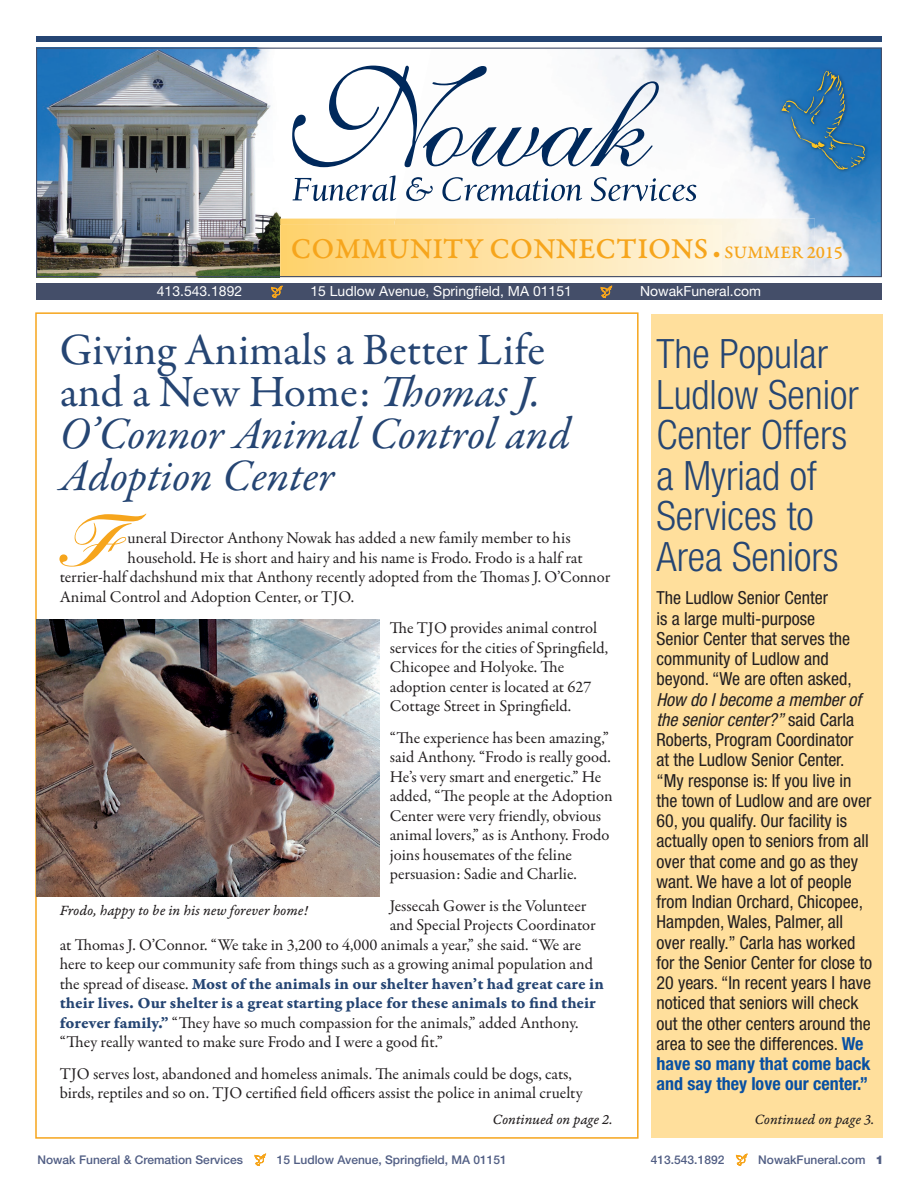
<style>
.page{position:relative;width:918px;height:1188px;background:#fff}
.page>*{position:absolute;margin:0;border:0;box-sizing:border-box;transform-origin:0 0}
.t1{font:900 70.8px "Kuenstler Script";color:#f6a51c}
.t2{font:italic 45px/42px "Garamond Premr Pro";letter-spacing:-.005em;color:#254573}
.t3{font:300 condensed 40.5px/40.5px "Helvetica Neue";color:#254573}
.t4{font:30.6px "Garamond Premr Pro Med Capt";letter-spacing:.005em;color:#f6a51c}
.t5{font:condensed 18px/20.2px "Helvetica Neue";color:#231f20}
.t6{font:16.5px/19.5px "Garamond Premr Pro";color:#231f20}
.t7{font:16.5px/19.5px "Garamond Premr Pro Bd Capt";color:#254573}
.t8{font:15px "Garamond Premr Pro It Capt";letter-spacing:-.005em;color:#231f20}
.t9{font:13.95px "Helvetica Neue";color:#fff}
.t10{font:500 12px "Helvetica Neue";color:#515e84}
.s1{font-size:18.6px}
.s2{font-style:normal}
.s3{font-style:italic}
.s4{font-weight:700;color:#0850a3}
.s5{font-family:"Garamond Premr Pro";color:#231f20}
.s6{font-family:"Garamond Premr Pro Bd Capt";color:#254573}
.s7{font-weight:900}
</style>
<div class="page">
<div style="left:36px;top:36px;width:846px;height:5px;background:#254573"></div>
<div style="left:36px;top:283px;width:846px;height:17px;background:#444e69"></div>
<img style="left:395px;top:50px;width:485px;height:225px">
<img style="left:38px;top:50px;width:242px;height:225px">
<svg style="left:280px;top:219px;width:535px;height:56px;background:#fce5b1"></svg>
<div style="left:36px;top:48px;width:846px;height:229px;border:1px solid #444e69"></div>
<svg style="left:292px;top:66px;width:367px;height:101px"></svg>
<svg style="left:293px;top:175px;width:103px;height:26px"></svg>
<svg style="left:406px;top:177px;width:27px;height:24px"></svg>
<svg style="left:442px;top:177px;width:140px;height:24px"></svg>
<svg style="left:591px;top:177px;width:105px;height:24px"></svg>
<img style="left:779px;top:69px;width:90px;height:105px">
<svg style="left:782px;top:71px;width:83px;height:99px;background:#2f76ac"></svg>
<div style="left:651px;top:314px;width:232px;height:823px;background:#ffdf9c"></div>
<img style="left:37px;top:619px;width:342px;height:277px">
<svg style="left:255px;top:1153px;width:11px;height:13px"></svg>
<svg style="left:736px;top:1153px;width:11px;height:13px"></svg>
<svg style="left:271px;top:285px;width:11px;height:14px"></svg>
<svg style="left:601px;top:285px;width:11px;height:14px"></svg>
<h3 class="t4" style="left:291px;top:230px;width:554px">COMMUNITY CONNECTIONS <span class="s1">• SUMMER 2015</span></h3>
<p class="t9" style="left:157px;top:283px;width:87px">413.543.1892</p>
<p class="t9" style="left:311px;top:283px;width:263px">15 Ludlow Avenue, Springfield, MA 01151</p>
<p class="t9" style="left:640px;top:283px;width:122px">NowakFuneral.com</p>
<h2 class="t2" style="left:60px;top:332px;width:512px"><span class="s2">Giving Animals a Better Life and a New Home:</span> omas J.<br>O’Connor Animal Control and<br>Adoption Center</h2>
<h3 class="t3" style="left:656px;top:333px;width:204px">The Popular<br>Ludlow Senior<br>Center Offers a Myriad of<br>Services to<br>Area Seniors</h3>
<p class="t5" style="left:656px;top:588px;width:197px">The Ludlow Senior Center<br>is a large multi-purpose<br>Senior Center that serves the community of Ludlow and beyond. “We are often asked,</p>
<p class="t5" style="left:656px;top:689px;width:217px"><span class="s3">How do I become a member of the senior center?”</span> said Carla<br>Roberts, Program Coordinator<br>at the Ludlow Senior Center. “My response is: If you live in the town of Ludlow and are over<br>60, you qualify. Our facility is actually open to seniors from all over that come and go as they want. We have a lot of people from Indian Orchard, Chicopee,<br>Hampden, Wales, Palmer, all over really.” Carla has worked for the Senior Center for close to<br>20 years. “In recent years I have noticed that seniors will check out the other centers around the area to see the differences. <span class="s4">We have so many that come back and say they love our center.”</span></p>
<h1 class="t1" style="left:60px;top:496px;width:57px">F</h1>
<p class="t6" style="left:128px;top:529px;width:445px">uneral Director Anthony Nowak has added a new family member to his</p>
<p class="t6" style="left:128px;top:548px;width:457px">household. He is short and hairy and his name is Frodo. Frodo is a half rat</p>
<p class="t6" style="left:60px;top:568px;width:552px">terrier-half dachshund mix that Anthony recently adopted from the Thomas J. O’Connor</p>
<p class="t6" style="left:60px;top:587px;width:296px">Animal Control and Adoption Center, or TJO.</p>
<p class="t6" style="left:390px;top:619px;width:220px">The TJO provides animal control services for the cities of Springfield,<br>Chicopee and Holyoke. The adoption center is located at 627<br>Cottage Street in Springfield.</p>
<p class="t6" style="left:390px;top:728px;width:224px">“The experience has been amazing,” said Anthony. “Frodo is really good.<br>He’s very smart and energetic.” He added, “The people at the Adoption Center were very friendly, obvious animal lovers,” as is Anthony. Frodo joins housemates of the feline persuasion: Sadie and Charlie.</p>
<p class="t6" style="left:390px;top:896px;width:198px">Jessecah Gower is the Volunteer</p>
<p class="t6" style="left:390px;top:916px;width:207px">and Special Projects Coordinator</p>
<p class="t6" style="left:60px;top:935px;width:523px">at Thomas J. O’Connor. “We take in 3,200 to 4,000 animals a year,” she said. “We are</p>
<p class="t6" style="left:60px;top:955px;width:535px">here to keep our community safe from things such as a growing animal population and</p>
<p class="t7" style="left:60px;top:974px;width:546px"><span class="s5">the spread of disease.</span> Most of the animals in our shelter haven’t had great care in their lives. Our shelter is a great starting place for these animals to find their</p>
<p class="t6" style="left:60px;top:1013px;width:520px"><span class="s6">forever family.”</span> “They have so much compassion for the animals,” added Anthony. “They really wanted to make sure Frodo and I were a good fit.”</p>
<p class="t6" style="left:60px;top:1064px;width:525px">TJO serves lost, abandoned and homeless animals. The animals could be dogs, cats, birds, reptiles and so on. TJO certified field officers assist the police in animal cruelty</p>
<p class="t8" style="left:60px;top:901px;width:250px">Frodo, happy to be in his new forever home!</p>
<p class="t8" style="left:493px;top:1110px;width:121px">Continued on page 2.</p>
<p class="t8" style="left:755px;top:1110px;width:121px">Continued on page 3.</p>
<p class="t10" style="left:38px;top:1152px;width:207px">Nowak Funeral &amp; Cremation Services</p>
<p class="t10" style="left:277px;top:1152px;width:232px">15 Ludlow Avenue, Springfield, MA 01151</p>
<p class="t10" style="left:651px;top:1152px;width:75px">413.543.1892</p>
<p class="t10" style="left:758px;top:1152px;width:127px">NowakFuneral.com <span class="s7">1</span></p>
</div>
